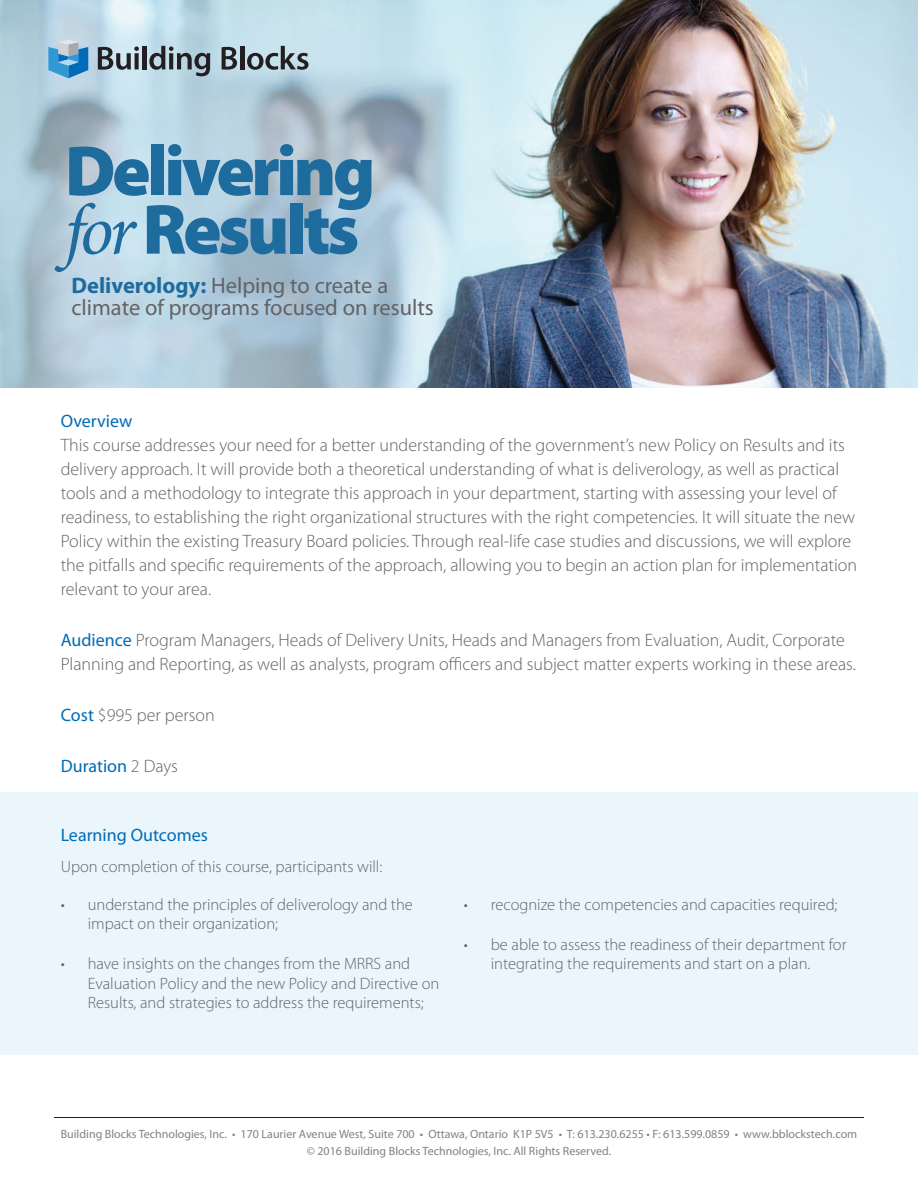
<style>
.page{position:relative;width:918px;height:1188px;background:#fff}
.page>*{position:absolute;margin:0;border:0;box-sizing:border-box;transform-origin:0 0}
.t1{font:900 71.55px/58.5px "Myriad Pro";letter-spacing:-.05em;color:#1e6b9d}
.t2{font:22.5px/22.5px "Myriad Pro";color:#636366}
.t3{font:300 18px/24px "Myriad Pro";color:#636366}
.t4{font:18px "Myriad Pro";color:#006bb6}
.t5{font:300 16.5px/19.5px "Myriad Pro";color:#636366}
.t6{font:12px/16.5px "Myriad Pro";color:#808285;text-align:center}
.s1{font-family:"Minion Pro";font-weight:400;font-style:italic}
.s2{font-weight:700;color:#1e6b9d}
.s3{font-weight:400;color:#006bb6}
.s4{font-weight:300;color:#636366}
</style>
<div class="page">
<hr style="left:54px;top:1117px;width:810px;height:1px;background:#231f20">
<div style="left:0;top:793px;width:918px;height:262px;background:#ebf6fc"></div>
<img style="left:0;top:0;width:918px;height:388px">
<svg style="left:48px;top:40px;width:268px;height:54px;background:#9db8c6"></svg>
<h1 class="t1" style="left:65px;top:142px;width:312px">Delivering <span class="s1">for</span> Results</h1>
<p class="t2" style="left:72px;top:274px;width:364px"><span class="s2">Deliverology:</span> Helping to create a climate of programs focused on results</p>
<p class="t4" style="left:61px;top:410px;width:73px">Overview</p>
<p class="t3" style="left:61px;top:434px;width:798px">This course addresses your need for a better understanding of the government’s new Policy on Results and its delivery approach. It will provide both a theoretical understanding of what is deliverology, as well as practical tools and a methodology to integrate this approach in your department, starting with assessing your level of readiness, to establishing the right organizational structures with the right competencies. It will situate the new Policy within the existing Treasury Board policies. Through real-life case studies and discussions, we will explore the pitfalls and specific requirements of the approach, allowing you to begin an action plan for implementation relevant to your area.</p>
<p class="t3" style="left:61px;top:629px;width:797px"><span class="s3">Audience</span> Program Managers, Heads of Delivery Units, Heads and Managers from Evaluation, Audit, Corporate<br>Planning and Reporting, as well as analysts, program officers and subject matter experts working in these areas.</p>
<p class="t3" style="left:61px;top:704px;width:156px"><span class="s3">Cost</span> $995 per person</p>
<p class="t4" style="left:61px;top:755px;width:119px">Duration <span class="s4">2 Days</span></p>
<p class="t4" style="left:61px;top:823px;width:149px">Learning Outcomes</p>
<p class="t5" style="left:61px;top:857px;width:323px">Upon completion of this course, participants will:</p>
<p class="t5" style="left:88px;top:895px;width:327px;text-indent:-27px">• understand the principles of deliverology and the impact on their organization;</p>
<p class="t5" style="left:88px;top:954px;width:353px;text-indent:-27px">• have insights on the changes from the MRRS and<br>Evaluation Policy and the new Policy and Directive on<br>Results, and strategies to address the requirements;</p>
<p class="t5" style="left:464px;top:895px;width:375px">• recognize the competencies and capacities required;</p>
<p class="t5" style="left:464px;top:935px;width:384px;text-align:center">• be able to assess the readiness of their department for integrating the requirements and start on a plan.</p>
<p class="t6" style="left:61px;top:1126px;width:798px">Building Blocks Technologies, Inc. • 170 Laurier Avenue West, Suite 700 • Ottawa, Ontario K1P 5V5 • T: 613.230.6255 • F: 613.599.0859 • www.bblockstech.com © 2016 Building Blocks Technologies, Inc. All Rights Reserved.</p>
</div>
